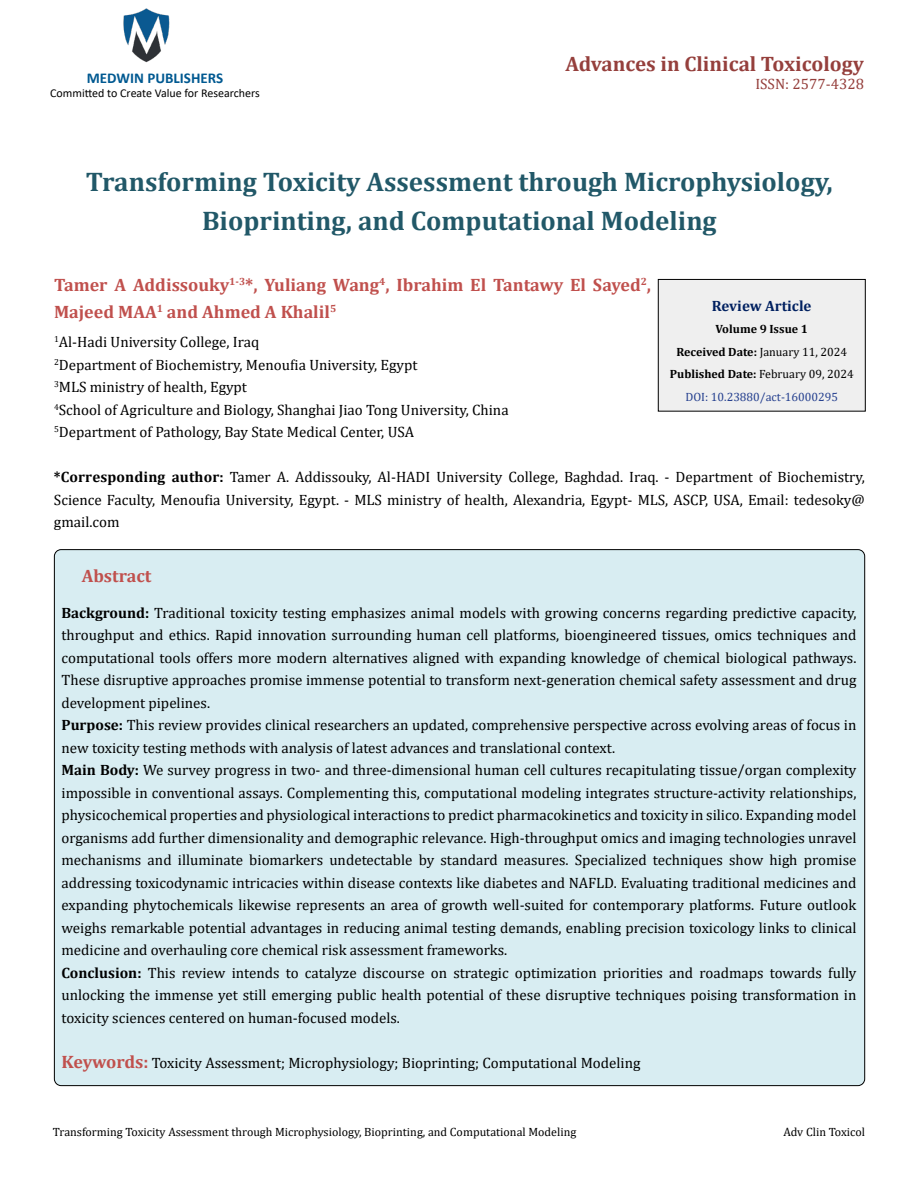
<style>
.page{position:relative;width:918px;height:1188px;background:#fff}
.page>*{position:absolute;margin:0;border:0;box-sizing:border-box;transform-origin:0 0}
.t1{font:700 27px/39px "Cambria";color:#215868;text-align:center}
.t2{font:700 21px "Cambria";color:#953f3c}
.t3{font:700 18px/27px "Cambria";color:#c0504d}
.t4{font:15px/22.5px "Cambria";color:#000}
.t5{font:700 15px "Calibri";color:#005991}
.t6{font:15px "Cambria";color:#953f3c}
.t7{font:700 15px "Cambria";color:#002060}
.t8{font:12px "Cambria";color:#000}
.t9{font:700 12px/22.5px "Cambria";color:#000;text-align:center}
.t10{font:12px "Calibri";color:#000}
.s1{font-weight:700}
.s2{font-weight:400}
.s3{font-weight:400;color:#25408f}
.s4{font-weight:700;font-size:18px;color:#c0504d}
</style>
<div class="page">
<img style="left:123px;top:8px;width:47px;height:55px">
<div style="left:658px;top:279px;width:207px;height:132px;background:#efefef"></div>
<div style="left:658px;top:279px;width:208px;height:133px;border:1px solid #000"></div>
<div style="left:54px;top:550px;width:811px;height:536px;background:#d8edf2;border-radius:7px"></div>
<p class="t5" style="left:87px;top:67px;width:138px">MEDWIN PUBLISHERS</p>
<p class="t10" style="left:50px;top:85px;width:211px">Committed to Create Value for Researchers</p>
<h2 class="t2" style="left:565px;top:49px;width:300px">Advances in Clinical Toxicology</h2>
<p class="t6" style="left:755px;top:75px;width:110px">ISSN: 2577-4328</p>
<h1 class="t1" style="left:86px;top:161px;width:748px">Transforming Toxicity Assessment through Microphysiology,<br>Bioprinting, and Computational Modeling</h1>
<p class="t3" style="left:54px;top:271px;width:599px">Tamer A Addissouky<sup>1-3</sup>*, Yuliang Wang<sup>4</sup>, Ibrahim El Tantawy El Sayed<sup>2</sup>,<br>Majeed MAA<sup>1</sup> and Ahmed A Khalil<sup>5</sup></p>
<p class="t4" style="left:54px;top:331px;width:456px"><sup>1</sup>Al-Hadi University College, Iraq<br><sup>2</sup>Department of Biochemistry, Menoufia University, Egypt<br><sup>3</sup>MLS ministry of health, Egypt<br><sup>4</sup>School of Agriculture and Biology, Shanghai Jiao Tong University, China <sup>5</sup>Department of Pathology, Bay State Medical Center, USA</p>
<p class="t4" style="left:54px;top:466px;width:812px;text-align:justify"><span class="s1">*Corresponding author:</span> Tamer A. Addissouky, Al-HADI University College, Baghdad. Iraq. - Department of Biochemistry, Science Faculty, Menoufia University, Egypt. - MLS ministry of health, Alexandria, Egypt- MLS, ASCP, USA, Email: tedesoky@ gmail.com</p>
<p class="t7" style="left:712px;top:295px;width:101px">Review Article</p>
<p class="t9" style="left:670px;top:318px;width:185px">Volume 9 Issue 1<br>Received Date: <span class="s2">January 11, 2024<br></span>Published Date: <span class="s2">February 09, 2024<br></span><span class="s3">DOI: 10.23880/act-16000295</span></p>
<p class="t3" style="left:82px;top:562px;width:71px">Abstract</p>
<p class="t4" style="left:62px;top:601px;width:797px"><span class="s1">Background:</span> Traditional toxicity testing emphasizes animal models with growing concerns regarding predictive capacity, throughput and ethics. Rapid innovation surrounding human cell platforms, bioengineered tissues, omics techniques and computational tools offers more modern alternatives aligned with expanding knowledge of chemical biological pathways.<br>These disruptive approaches promise immense potential to transform next-generation chemical safety assessment and drug development pipelines.<br><span class="s1">Purpose:</span> This review provides clinical researchers an updated, comprehensive perspective across evolving areas of focus in new toxicity testing methods with analysis of latest advances and translational context.<br><span class="s1">Main Body:</span> We survey progress in two- and three-dimensional human cell cultures recapitulating tissue/organ complexity impossible in conventional assays. Complementing this, computational modeling integrates structure-activity relationships, physicochemical properties and physiological interactions to predict pharmacokinetics and toxicity in silico. Expanding model organisms add further dimensionality and demographic relevance. High-throughput omics and imaging technologies unravel mechanisms and illuminate biomarkers undetectable by standard measures. Specialized techniques show high promise addressing toxicodynamic intricacies within disease contexts like diabetes and NAFLD. Evaluating traditional medicines and expanding phytochemicals likewise represents an area of growth well-suited for contemporary platforms. Future outlook weighs remarkable potential advantages in reducing animal testing demands, enabling precision toxicology links to clinical medicine and overhauling core chemical risk assessment frameworks.<br><span class="s1">Conclusion:</span> This review intends to catalyze discourse on strategic optimization priorities and roadmaps towards fully unlocking the immense yet still emerging public health potential of these disruptive techniques poising transformation in toxicity sciences centered on human-focused models.</p>
<p class="t4" style="left:62px;top:1051px;width:581px"><span class="s4">Keywords:</span> Toxicity Assessment; Microphysiology; Bioprinting; Computational Modeling</p>
<p class="t8" style="left:53px;top:1125px;width:525px">Transforming Toxicity Assessment through Microphysiology, Bioprinting, and Computational Modeling</p>
<p class="t8" style="left:784px;top:1125px;width:83px">Adv Clin Toxicol</p>
</div>
